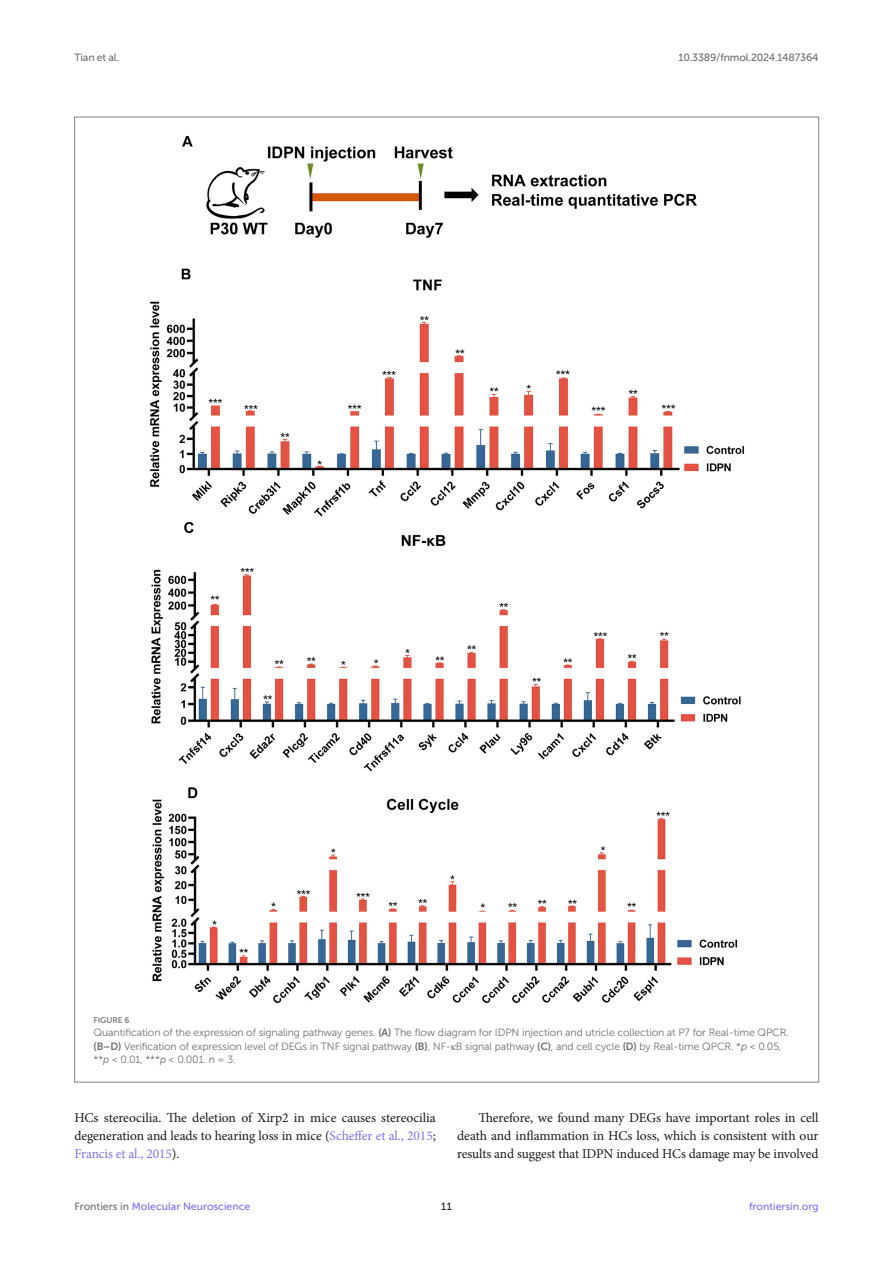
<style>
.page{position:relative;width:893px;height:1263px;background:#fff}
.page>*{position:absolute;margin:0;border:0;box-sizing:border-box;transform-origin:0 0}
.TEXT{font:13.5px/18px "Minion Pro";letter-spacing:-.005em;color:#1b1c1b;text-align:justify}
.FIG_LEG{font:10.5px/13.5px "Museo Sans 300";letter-spacing:-.01em;color:#706f70}
.t1{font:10.5px "Museo Sans 500";color:#856df0}
.t2{font:10.5px "Museo Sans 500";letter-spacing:-.015em;color:#706f70}
.t3{font:10.5px "Museo Sans 500";color:#1b1c1b}
.FIG_HD{font:8.25px "Museo Sans 700";letter-spacing:-.01em;color:#7e7f7f}
.s1{font-family:"Museo Sans 700"}
.s2{font-family:"STIX General"}
.s3{font-style:italic}
.s4{color:#856df0}
.s5{color:#706f70}
</style>
<div class="page">
<img style="left:150px;top:136px;width:594px;height:868px">
<p class="t2" style="left:74px;top:51px;width:46px">Tian et al.</p>
<p class="t2" style="left:678px;top:51px;width:142px">10.3389/fnmol.2024.1487364</p>
<p class="FIG_HD" style="left:94px;top:1015px;width:37px">FIGURE 6</p>
<p class="FIG_LEG" style="left:94px;top:1026px;width:697px">Quantification of the expression of signaling pathway genes. <span class="s1">(A)</span> The flow diagram for IDPN injection and utricle collection at P7 for Real-time QPCR. <span class="s1">(B–D)</span> Verification of expression level of DEGs in TNF signal pathway <span class="s1">(B)</span>, NF-<span class="s2">κ</span>B signal pathway <span class="s1">(C)</span>, and cell cycle <span class="s1">(D)</span> by Real-time QPCR. *<span class="s3">p</span> &lt; 0.05, **<span class="s3">p</span> &lt; 0.01, ***<span class="s3">p</span> &lt; 0.001. <span class="s3">n</span> = 3.</p>
<p class="TEXT" style="left:74px;top:1109px;width:363px">HCs stereocilia. The deletion of Xirp2 in mice causes stereocilia degeneration and leads to hearing loss in mice (<span class="s4">Scheffer et al., 2015</span>; <span class="s4">Francis et al., 2015</span>).</p>
<p class="TEXT" style="left:457px;top:1109px;width:363px;text-indent:21px">Therefore, we found many DEGs have important roles in cell death and inflammation in HCs loss, which is consistent with our results and suggest that IDPN induced HCs damage may be involved</p>
<p class="t1" style="left:74px;top:1200px;width:177px"><span class="s5">Frontiers in</span> Molecular Neuroscience</p>
<p class="t3" style="left:441px;top:1200px;width:12px">11</p>
<p class="t1" style="left:749px;top:1200px;width:71px">frontiersin.org</p>
</div>
